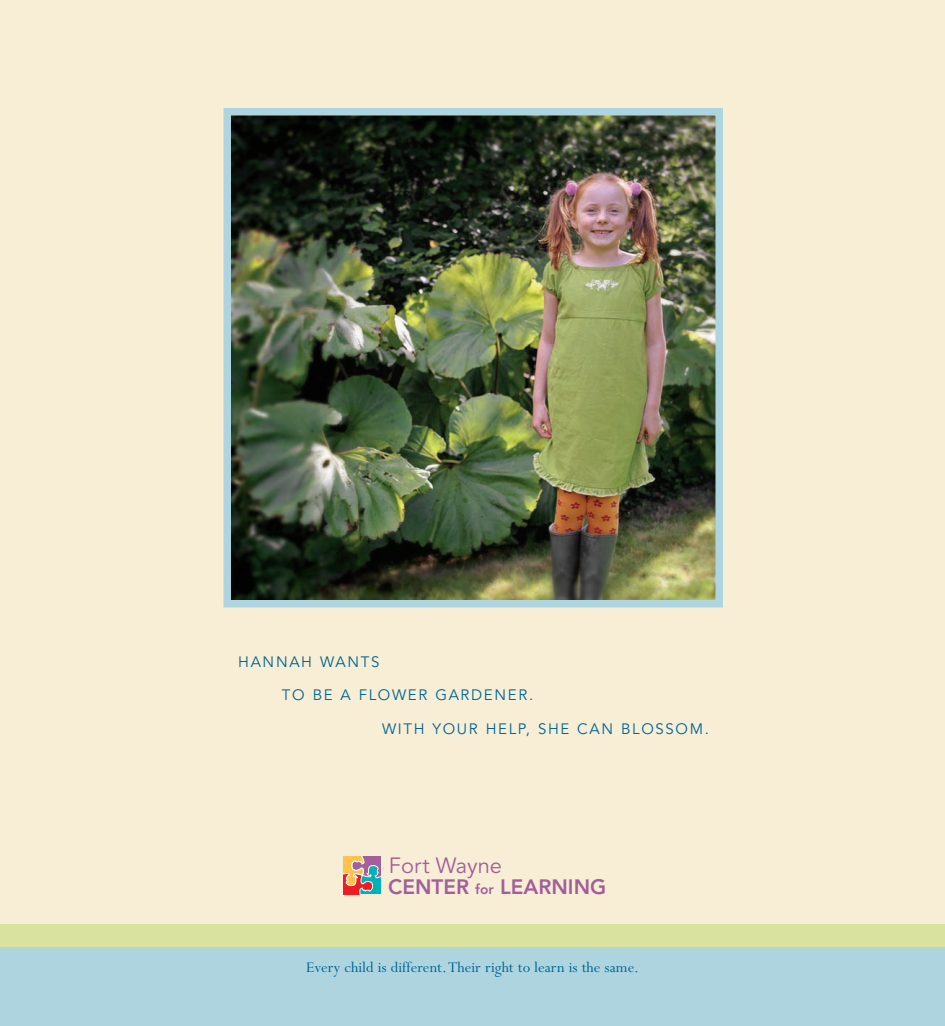
<style>
.page{position:relative;width:945px;height:1026px;background:#fff}
.page>*{position:absolute;margin:0;border:0;box-sizing:border-box;transform-origin:0 0}
.t1{font:21.9px "Avenir";color:#a35e9b}
.t2{font:800 20.7px "Avenir";color:#a35e9b}
.t3{font:16.5px "Perpetua";color:#006494}
.t4{font:15px "Avenir";letter-spacing:.11em;color:#006494}
.s1{font-size:13.8px}
</style>
<div class="page">
<div style="left:0;top:0;width:945px;height:932px;background:#f7eed5"></div>
<img style="left:233px;top:117px;width:481px;height:482px">
<div style="left:224px;top:108px;width:499px;height:500px;border:8px solid #aed5df"></div>
<svg style="left:343px;top:856px;width:38px;height:38px"></svg>
<div style="left:0;top:935px;width:945px;height:91px;background:#aed5df"></div>
<div style="left:0;top:925px;width:945px;height:22px;background:#d9e29f"></div>
<p class="t4" style="left:238px;top:655px;width:143px">HANNAH WANTS</p>
<p class="t4" style="left:282px;top:688px;width:253px">TO BE A FLOWER GARDENER.</p>
<p class="t4" style="left:382px;top:723px;width:328px">WITH YOUR HELP, SHE CAN BLOSSOM.</p>
<h1 class="t1" style="left:389px;top:856px;width:115px">Fort Wayne</h1>
<h2 class="t2" style="left:388px;top:879px;width:219px">CENTER <span class="s1">for</span> LEARNING</h2>
<p class="t3" style="left:306px;top:961px;width:334px">Every child is different.Their right to learn is the same.</p>
</div>
